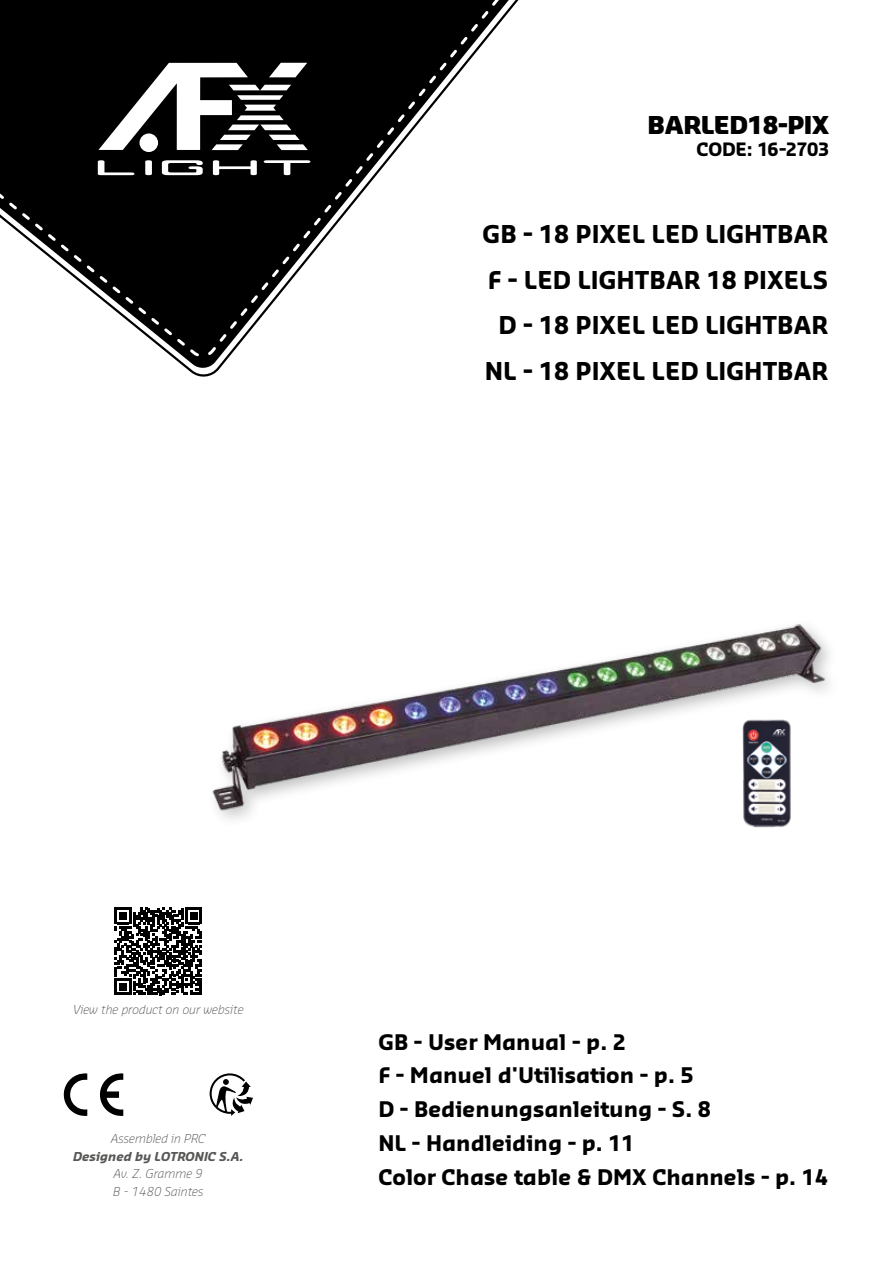
<style>
.page{position:relative;width:893px;height:1263px;background:#fff}
.page>*{position:absolute;margin:0;border:0;box-sizing:border-box;transform-origin:0 0}
.t1{font:700 24px/45.8px "Sansa";color:#000;text-align:right}
.t2{font:900 24px "Sansa";color:#000}
.t3{font:700 21px/33.8px "Sansa";color:#000}
.t4{font:700 18px "Sansa";letter-spacing:-.025em;color:#000}
.t5{font:italic 300 12px/17.5px "Sansa";color:#575756}
.t6{font:italic 700 12px "Sansa";color:#575756}
</style>
<div class="page">
<svg style="left:0;top:0;width:519px;height:377px"></svg>
<svg style="left:98px;top:160px;width:36px;height:15px"></svg>
<svg style="left:162px;top:160px;width:41px;height:15px"></svg>
<svg style="left:213px;top:160px;width:44px;height:15px"></svg>
<svg style="left:264px;top:160px;width:46px;height:15px"></svg>
<svg style="left:145px;top:160px;width:7px;height:15px"></svg>
<svg style="left:140px;top:133px;width:18px;height:19px"></svg>
<svg style="left:98px;top:63px;width:210px;height:87px"></svg>
<img style="left:212px;top:624px;width:617px;height:192px">
<img style="left:741px;top:717px;width:52px;height:111px">
<svg style="left:100px;top:1073px;width:23px;height:43px"></svg>
<svg style="left:64px;top:1073px;width:23px;height:43px"></svg>
<svg style="left:210px;top:1073px;width:43px;height:43px"></svg>
<svg style="left:115px;top:908px;width:87px;height:87px"></svg>
<p class="t2" style="left:648px;top:109px;width:183px">BARLED18-PIX</p>
<p class="t4" style="left:696px;top:137px;width:134px">CODE: 16-2703</p>
<p class="t1" style="left:483px;top:210px;width:347px">GB - 18 PIXEL LED LIGHTBAR<br>F - LED LIGHTBAR 18 PIXELS<br>D - 18 PIXEL LED LIGHTBAR<br>NL - 18 PIXEL LED LIGHTBAR</p>
<p class="t5" style="left:73px;top:1000px;width:172px">View the product on our website</p>
<p class="t5" style="left:111px;top:1129px;width:96px">Assembled in PRC</p>
<p class="t6" style="left:73px;top:1148px;width:172px">Designed by LOTRONIC S.A.</p>
<p class="t5" style="left:113px;top:1164px;width:92px">Av. Z. Gramme 9<br>B - 1480 Saintes</p>
<p class="t3" style="left:378px;top:1024px;width:451px">GB - User Manual - p. 2<br>F - Manuel d'Utilisation - p. 5<br>D - Bedienungsanleitung - S. 8<br>NL - Handleiding - p. 11<br>Color Chase table &amp; DMX Channels - p. 14</p>
</div>
